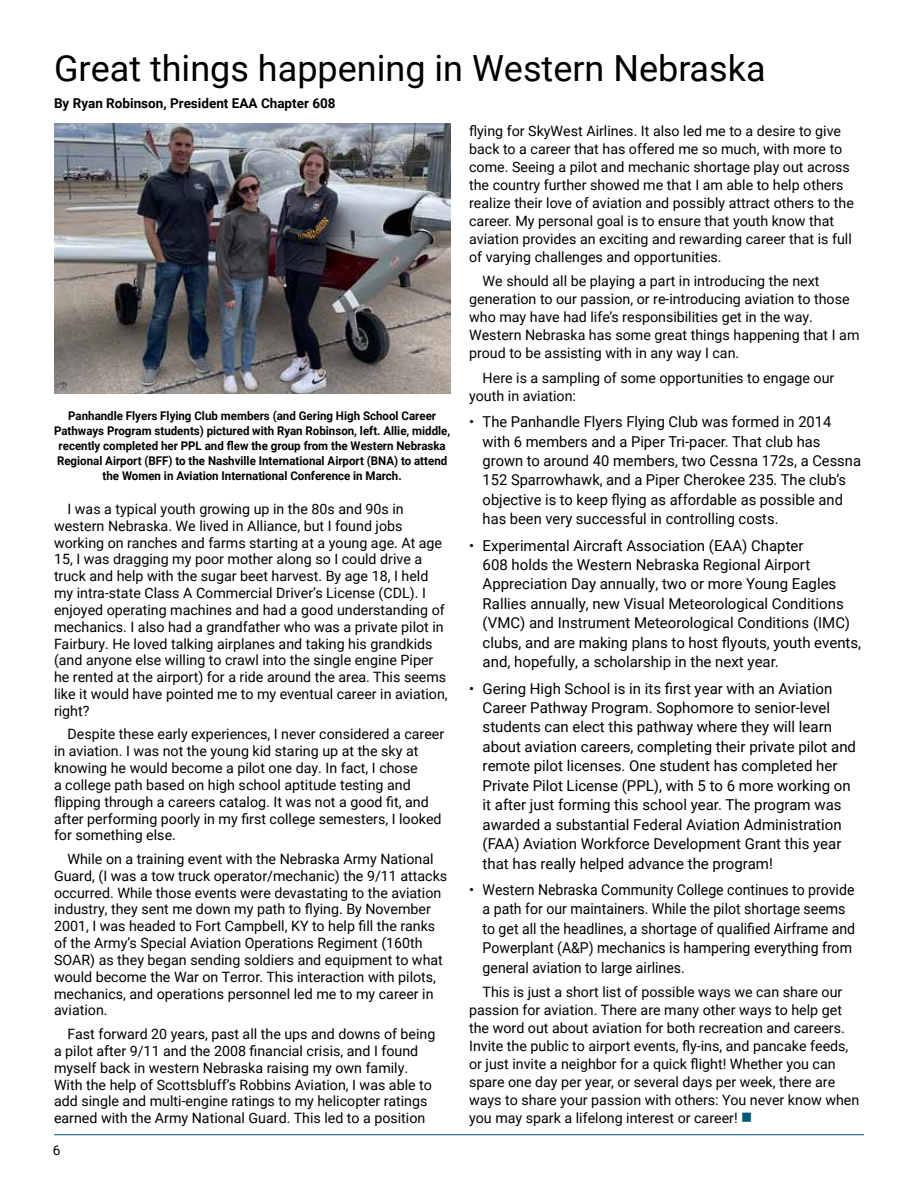
<style>
.page{position:relative;width:918px;height:1188px;background:#fff}
.page>*{position:absolute;margin:0;border:0;box-sizing:border-box;transform-origin:0 0}
.t1{font:36px "Roboto";color:#000}
.t2{font:15px/19.5px "Roboto";color:#000}
.t3{font:14.25px/16.8px "Roboto";color:#000}
.t4{font:700 13.5px "Roboto";color:#000}
.t5{font:13.5px "Roboto";color:#000}
.t6{font:700 12px/15px "Roboto";color:#000;text-align:center;scale:.96 1}
.s1{color:#005774}
</style>
<div class="page">
<hr style="left:54px;top:1134px;width:810px;height:1px;background:#005774">
<img style="left:54px;top:124px;width:396px;height:270px">
<h1 class="t1" style="left:54px;top:43px;width:713px">Great things happening in Western Nebraska</h1>
<p class="t4" style="left:54px;top:94px;width:283px">By Ryan Robinson, President EAA Chapter 608</p>
<p class="t6" style="left:54px;top:408px;width:414px">Panhandle Flyers Flying Club members (and Gering High School Career Pathways Program students) pictured with Ryan Robinson, left. Allie, middle, recently completed her PPL and flew the group from the Western Nebraska Regional Airport (BFF) to the Nashville International Airport (BNA) to attend the Women in Aviation International Conference in March.</p>
<p class="t3" style="left:54px;top:500px;width:395px;text-indent:13px">I was a typical youth growing up in the 80s and 90s in western Nebraska. We lived in Alliance, but I found jobs working on ranches and farms starting at a young age. At age 15, I was dragging my poor mother along so I could drive a truck and help with the sugar beet harvest. By age 18, I held my intra-state Class A Commercial Driver’s License (CDL). I enjoyed operating machines and had a good understanding of mechanics. I also had a grandfather who was a private pilot in Fairbury. He loved talking airplanes and taking his grandkids (and anyone else willing to crawl into the single engine Piper he rented at the airport) for a ride around the area. This seems like it would have pointed me to my eventual career in aviation, right?</p>
<p class="t3" style="left:54px;top:725px;width:392px;text-indent:13px">Despite these early experiences, I never considered a career in aviation. I was not the young kid staring up at the sky at knowing he would become a pilot one day. In fact, I chose<br>a college path based on high school aptitude testing and flipping through a careers catalog. It was not a good fit, and after performing poorly in my first college semesters, I looked for something else.</p>
<p class="t3" style="left:54px;top:850px;width:395px;text-indent:13px">While on a training event with the Nebraska Army National Guard, (I was a tow truck operator/mechanic) the 9/11 attacks occurred. While those events were devastating to the aviation industry, they sent me down my path to flying. By November 2001, I was headed to Fort Campbell, KY to help fill the ranks of the Army’s Special Aviation Operations Regiment (160th SOAR) as they began sending soldiers and equipment to what would become the War on Terror. This interaction with pilots, mechanics, and operations personnel led me to my career in aviation.</p>
<p class="t3" style="left:54px;top:1025px;width:383px;text-indent:13px">Fast forward 20 years, past all the ups and downs of being a pilot after 9/11 and the 2008 financial crisis, and I found myself back in western Nebraska raising my own family.<br>With the help of Scottsbluff’s Robbins Aviation, I was able to add single and multi-engine ratings to my helicopter ratings earned with the Army National Guard. This led to a position</p>
<p class="t5" style="left:53px;top:1140px;width:9px">6</p>
<p class="t3" style="left:469px;top:121px;width:386px;line-height:18px">flying for SkyWest Airlines. It also led me to a desire to give back to a career that has offered me so much, with more to come. Seeing a pilot and mechanic shortage play out across the country further showed me that I am able to help others realize their love of aviation and possibly attract others to the career. My personal goal is to ensure that youth know that aviation provides an exciting and rewarding career that is full of varying challenges and opportunities.</p>
<p class="t3" style="left:469px;top:272px;width:392px;line-height:18px;text-indent:13px">We should all be playing a part in introducing the next generation to our passion, or re-introducing aviation to those who may have had life’s responsibilities get in the way.<br>Western Nebraska has some great things happening that I am proud to be assisting with in any way I can.</p>
<p class="t3" style="left:469px;top:368px;width:367px;line-height:18px;text-indent:13px">Here is a sampling of some opportunities to engage our youth in aviation:</p>
<p class="t2" style="left:483px;top:411px;width:380px;text-indent:-14px">• The Panhandle Flyers Flying Club was formed in 2014 with 6 members and a Piper Tri-pacer. That club has grown to around 40 members, two Cessna 172s, a Cessna 152 Sparrowhawk, and a Piper Cherokee 235. The club’s objective is to keep flying as affordable as possible and has been very successful in controlling costs.</p>
<p class="t2" style="left:483px;top:535px;width:380px;text-indent:-14px">• Experimental Aircraft Association (EAA) Chapter<br>608 holds the Western Nebraska Regional Airport Appreciation Day annually, two or more Young Eagles Rallies annually, new Visual Meteorological Conditions (VMC) and Instrument Meteorological Conditions (IMC) clubs, and are making plans to host flyouts, youth events, and, hopefully, a scholarship in the next year.</p>
<p class="t2" style="left:483px;top:678px;width:375px;text-indent:-14px">• Gering High School is in its first year with an Aviation Career Pathway Program. Sophomore to senior-level students can elect this pathway where they will learn about aviation careers, completing their private pilot and remote pilot licenses. One student has completed her Private Pilot License (PPL), with 5 to 6 more working on it after just forming this school year. The program was awarded a substantial Federal Aviation Administration (FAA) Aviation Workforce Development Grant this year that has really helped advance the program!</p>
<p class="t2" style="left:483px;top:879px;width:374px;text-indent:-14px">• Western Nebraska Community College continues to provide a path for our maintainers. While the pilot shortage seems to get all the headlines, a shortage of qualified Airframe and Powerplant (A&amp;P) mechanics is hampering everything from general aviation to large airlines.</p>
<p class="t3" style="left:469px;top:983px;width:392px;line-height:18px;text-indent:13px">This is just a short list of possible ways we can share our passion for aviation. There are many other ways to help get the word out about aviation for both recreation and careers.<br>Invite the public to airport events, fly-ins, and pancake feeds, or just invite a neighbor for a quick flight! Whether you can spare one day per year, or several days per week, there are ways to share your passion with others: You never know when you may spark a lifelong interest or career! <span class="s1">■</span></p>
</div>
